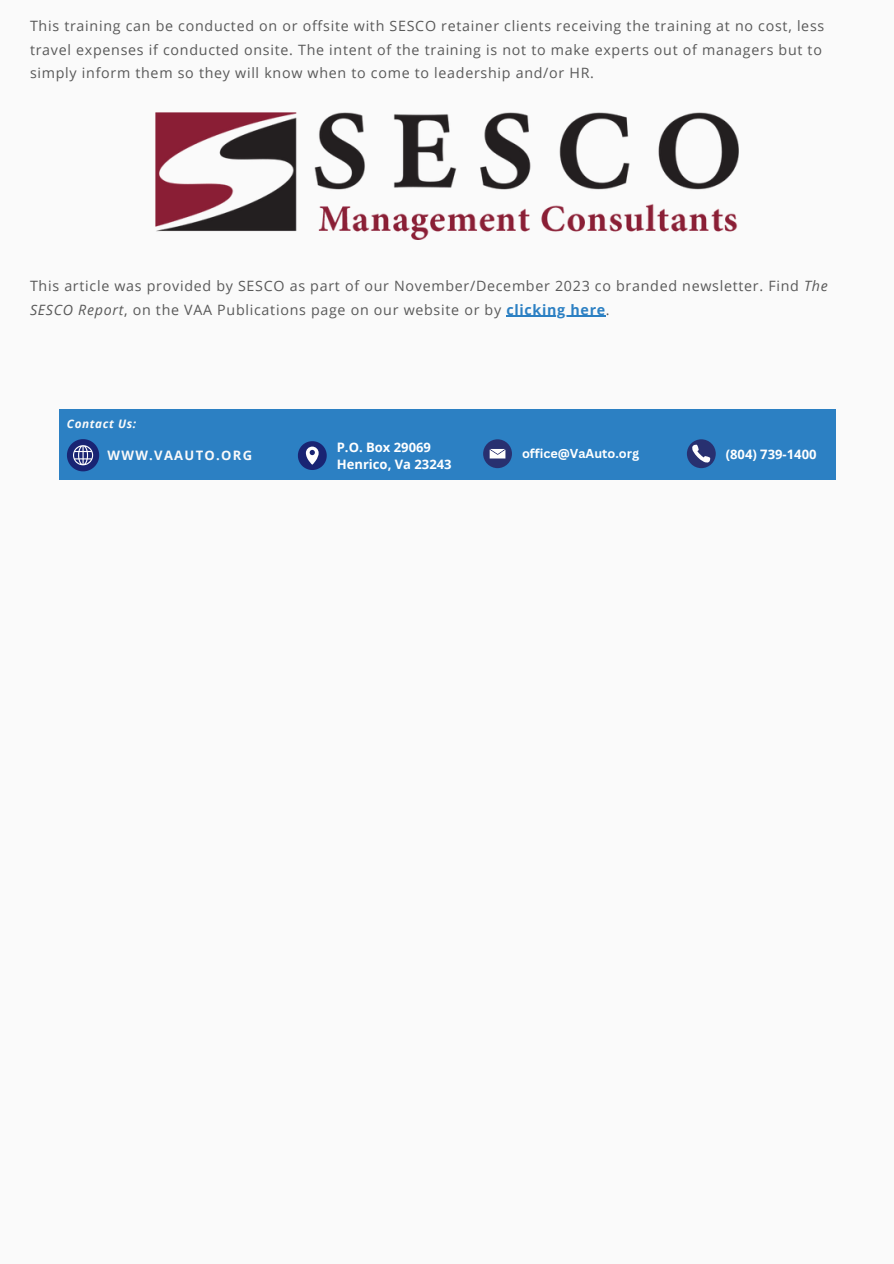
<style>
.page{position:relative;width:894px;height:1264px;background:#fff}
.page>*{position:absolute;margin:0;border:0;box-sizing:border-box;transform-origin:0 0}
.t1{font:14.25px/23.7px "Open Sans";letter-spacing:.05em;color:#595959}
.t2{font:700 13.05px "Open Sans";color:#fff}
.t3{font:700 13.05px "Open Sans";letter-spacing:.1em;color:#fafafa}
.t4{font:700 12.6px "Canva Sans";color:#fff}
.t5{font:italic 700 11.7px "Open Sans";letter-spacing:.05em;color:#fafafa}
.s1{font-style:italic}
.s2{font-weight:700;color:#2c80c3}
</style>
<div class="page">
<div style="left:0;top:0;width:893px;height:1263px;background:#fafafa"></div>
<div style="left:59px;top:409px;width:776px;height:71px;background:#2c80c3"></div>
<svg style="left:67px;top:439px;width:32px;height:32px"></svg>
<div style="left:483px;top:439px;width:29px;height:29px;background:#283070;border-radius:50%"></div>
<svg style="left:489px;top:449px;width:16px;height:9px"></svg>
<svg style="left:298px;top:441px;width:28px;height:29px"></svg>
<div style="left:686px;top:439px;width:29px;height:29px;background:#283070;border-radius:50%"></div>
<svg style="left:692px;top:444px;width:18px;height:19px"></svg>
<hr style="left:506px;top:316px;width:99px;height:1px;background:#2c80c3">
<img style="left:156px;top:113px;width:581px;height:127px">
<p class="t1" style="left:30px;top:14px;width:795px">This training can be conducted on or offsite with SESCO retainer clients receiving the training at no cost, less travel expenses if conducted onsite. The intent of the training is not to make experts out of managers but to simply inform them so they will know when to come to leadership and/or HR.</p>
<p class="t1" style="left:30px;top:273px;width:799px">This article was provided by SESCO as part of our November/December 2023 co branded newsletter. Find <span class="s1">The<br>SESCO Report</span>, on the VAA Publications page on our website or by <span class="s2">clicking here</span>.</p>
<p class="t5" style="left:67px;top:415px;width:71px">Contact Us:</p>
<p class="t3" style="left:107px;top:445px;width:146px">WWW.VAAUTO.ORG</p>
<p class="t2" style="left:337px;top:438px;width:96px">P.O. Box 29069</p>
<p class="t2" style="left:337px;top:455px;width:116px">Henrico, Va 23243</p>
<p class="t4" style="left:522px;top:444px;width:119px">office@VaAuto.org</p>
<p class="t2" style="left:725px;top:445px;width:92px">(804) 739-1400</p>
</div>
